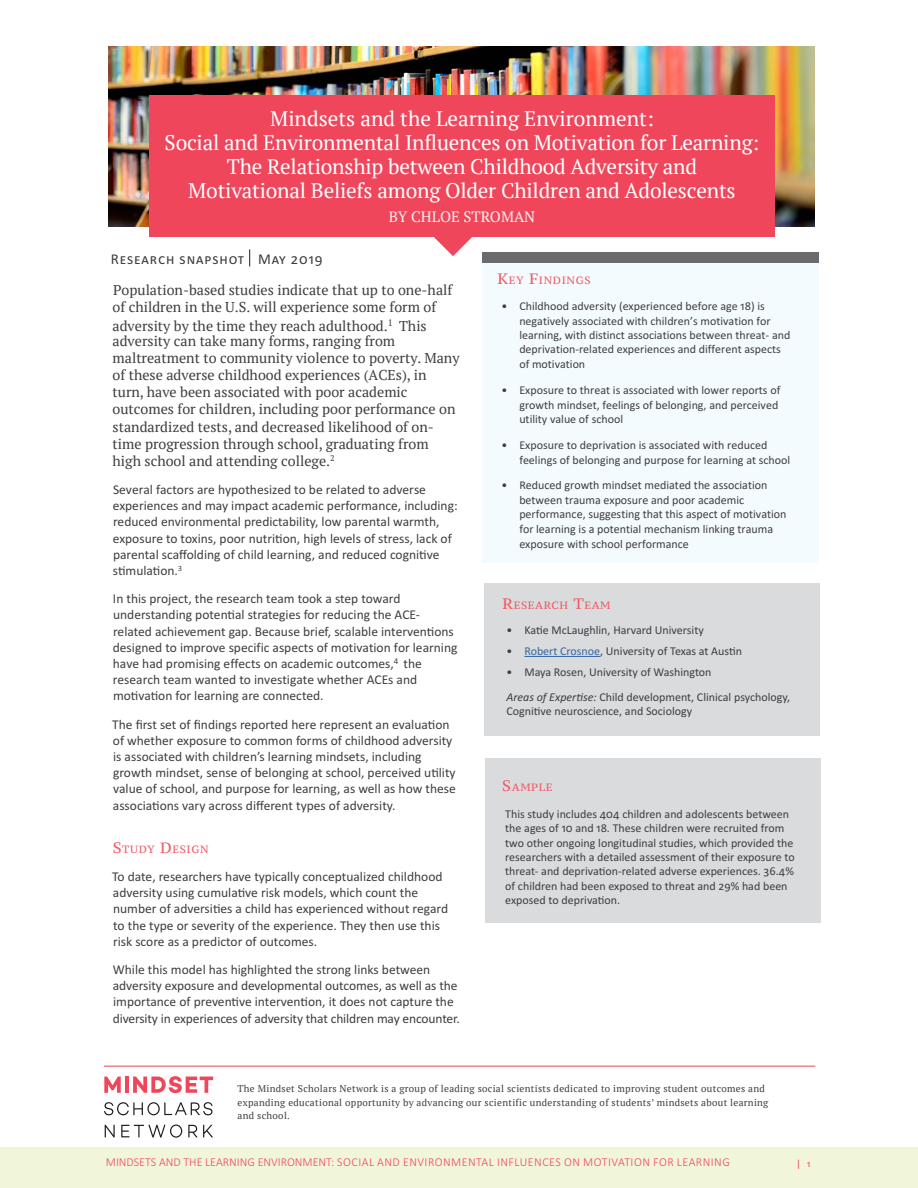
<style>
.page{position:relative;width:918px;height:1188px;background:#fff}
.page>*{position:absolute;margin:0;border:0;box-sizing:border-box;transform-origin:0 0}
.t1{font:21px/24px "PT Serif";letter-spacing:-.01em;color:#fff;text-align:center}
.body{font:15px "Calibri";letter-spacing:.06em;color:#3e3e3f}
.t2{font:15px "PT Serif";color:#f2f2f2}
.t3{font:14.25px/17.1px "PT Serif";color:#3e3e3f}
.t4{font:13.5px/16.2px "Calibri";color:#3e3e3f}
.t5{font:12px/14.4px "Calibri";color:#3e3e3f}
.body-2{font:300 12px "Calibri";letter-spacing:.04em;color:#ef465b}
.t6{font:10.5px "PT Serif Caption";letter-spacing:.055em;color:#f05b66}
.body-3{font:10.5px "Calibri";color:#ef465b}
.body-4{font:9.75px/13.5px "PT Serif";letter-spacing:.03em;color:#3e3e3f}
.s1{font-size:15px}
.s2{color:#3667a4}
.s3{font-style:italic}
.s4{font-size:9.75px}
</style>
<div class="page">
<div style="left:0;top:1147px;width:918px;height:41px;background:#f1f6db"></div>
<img style="left:109px;top:47px;width:706px;height:179px">
<svg style="left:433px;top:236px;width:40px;height:20px"></svg>
<svg style="left:104px;top:1077px;width:17px;height:16px"></svg>
<hr style="left:125px;top:1077px;width:4px;height:16px;background:#ef465b">
<svg style="left:133px;top:1076px;width:80px;height:17px"></svg>
<svg style="left:104px;top:1102px;width:109px;height:13px"></svg>
<svg style="left:105px;top:1125px;width:10px;height:12px"></svg>
<svg style="left:121px;top:1125px;width:61px;height:13px"></svg>
<svg style="left:188px;top:1125px;width:25px;height:12px"></svg>
<hr style="left:104px;top:1066px;width:711px;height:1px;background:#ef465b">
<svg style="left:249px;top:249px;width:1px;height:17px"></svg>
<div style="left:149px;top:95px;width:626px;height:141px;background:#ef465b"></div>
<div style="left:484px;top:584px;width:335px;height:152px;background:#dadbdd"></div>
<hr style="left:524px;top:656px;width:76px;height:1px;background:#3667a4">
<div style="left:482px;top:263px;width:337px;height:300px;background:#f4fbfe"></div>
<div style="left:482px;top:252px;width:336px;height:10px;background:#6b6b6e"></div>
<div style="left:485px;top:758px;width:336px;height:164px;background:#dadbdd"></div>
<p class="t1" style="left:165px;top:106px;width:596px">Mindsets and the Learning Environment:<br>Social and Environmental Influences on Motivation for Learning:<br>The Relationship between Childhood Adversity and<br>Motivational Beliefs among Older Children and Adolescents</p>
<p class="t2" style="left:389px;top:207px;width:148px">BY CHLOE STROMAN</p>
<p class="body" style="left:111px;top:249px;width:213px">Research snapshot May 2019</p>
<p class="t3" style="left:113px;top:281px;width:341px">Population-based studies indicate that up to one-half of children in the U.S. will experience some form of</p>
<p class="t3" style="left:113px;top:318px;width:316px;line-height:15.5px">adversity by the time they reach adulthood.<sup>1</sup> This adversity can take many forms, ranging from</p>
<p class="t3" style="left:113px;top:349px;width:349px">maltreatment to community violence to poverty. Many of these adverse childhood experiences (ACEs), in turn, have been associated with poor academic outcomes for children, including poor performance on standardized tests, and decreased likelihood of on&shy;time progression through school, graduating from high school and attending college.<sup>2</sup></p>
<p class="t4" style="left:113px;top:481px;width:346px">Several factors are hypothesized to be related to adverse experiences and may impact academic performance, including: reduced environmental predictability, low parental warmth, exposure to toxins, poor nutrition, high levels of stress, lack of parental scaffolding of child learning, and reduced cognitive stimulation.<sup>3</sup></p>
<p class="t4" style="left:113px;top:590px;width:346px">In this project, the research team took a step toward understanding potential strategies for reducing the ACE&shy;related achievement gap. Because brief, scalable interventions designed to improve specific aspects of motivation for learning have had promising effects on academic outcomes,<sup>4</sup> the research team wanted to investigate whether ACEs and motivation for learning are connected.</p>
<p class="t4" style="left:112px;top:715px;width:345px">The first set of findings reported here represent an evaluation of whether exposure to common forms of childhood adversity is associated with children’s learning mindsets, including growth mindset, sense of belonging at school, perceived utility value of school, and purpose for learning, as well as how these associations vary across different types of adversity.</p>
<p class="t6" style="left:113px;top:842px;width:98px"><span class="s1">S</span>TUDY <span class="s1">D</span>ESIGN</p>
<p class="t4" style="left:112px;top:868px;width:337px">To date, researchers have typically conceptualized childhood adversity using cumulative risk models, which count the number of adversities a child has experienced without regard to the type or severity of the experience. They then use this risk score as a predictor of outcomes.</p>
<p class="t4" style="left:113px;top:961px;width:348px">While this model has highlighted the strong links between adversity exposure and developmental outcomes, as well as the importance of preventive intervention, it does not capture the diversity in experiences of adversity that children may encounter.</p>
<p class="t6" style="left:497px;top:273px;width:94px"><span class="s1">K</span>EY <span class="s1">F</span>INDINGS</p>
<p class="t5" style="left:519px;top:298px;width:272px;text-indent:-18px">• Childhood adversity (experienced before age 18) is negatively associated with children’s motivation for learning, with distinct associations between threat- and deprivation-related experiences and different aspects of motivation</p>
<p class="t5" style="left:519px;top:382px;width:263px;text-indent:-18px">• Exposure to threat is associated with lower reports of growth mindset, feelings of belonging, and perceived utility value of school</p>
<p class="t5" style="left:519px;top:438px;width:272px;text-indent:-18px">• Exposure to deprivation is associated with reduced feelings of belonging and purpose for learning at school</p>
<p class="t5" style="left:519px;top:478px;width:269px;text-indent:-18px">• Reduced growth mindset mediated the association between trauma exposure and poor academic performance, suggesting that this aspect of motivation for learning is a potential mechanism linking trauma exposure with school performance</p>
<p class="t6" style="left:502px;top:599px;width:110px"><span class="s1">R</span>ESEARCH <span class="s1">T</span>EAM</p>
<p class="t5" style="left:506px;top:623px;width:199px">• Katie McLaughlin, Harvard University</p>
<p class="t5" style="left:506px;top:644px;width:237px">• <span class="s2">Robert Crosnoe</span>, University of Texas at Austin</p>
<p class="t5" style="left:506px;top:665px;width:207px">• Maya Rosen, University of Washington</p>
<p class="t5" style="left:506px;top:689px;width:285px"><span class="s3">Areas of Expertise:</span> Child development, Clinical psychology,<br>Cognitive neuroscience, and Sociology</p>
<p class="t6" style="left:502px;top:781px;width:52px"><span class="s1">S</span>AMPLE</p>
<p class="t5" style="left:505px;top:806px;width:291px">This study includes 404 children and adolescents between the ages of 10 and 18. These children were recruited from two other ongoing longitudinal studies, which provided the researchers with a detailed assessment of their exposure to threat- and deprivation-related adverse experiences. 36.4% of children had been exposed to threat and 29% had been exposed to deprivation.</p>
<p class="body-4" style="left:238px;top:1082px;width:532px">The Mindset Scholars Network is a group of leading social scientists dedicated to improving student outcomes and expanding educational opportunity by advancing our scientific understanding of students’ mindsets about learning and school.</p>
<p class="body-2" style="left:106px;top:1154px;width:626px">MINDSETS AND THE LEARNING ENVIRONMENT: SOCIAL AND ENVIRONMENTAL INFLUENCES ON MOTIVATION FOR LEARNING</p>
<p class="body-3" style="left:796px;top:1157px;width:16px">| <span class="s4">1</span></p>
</div>
